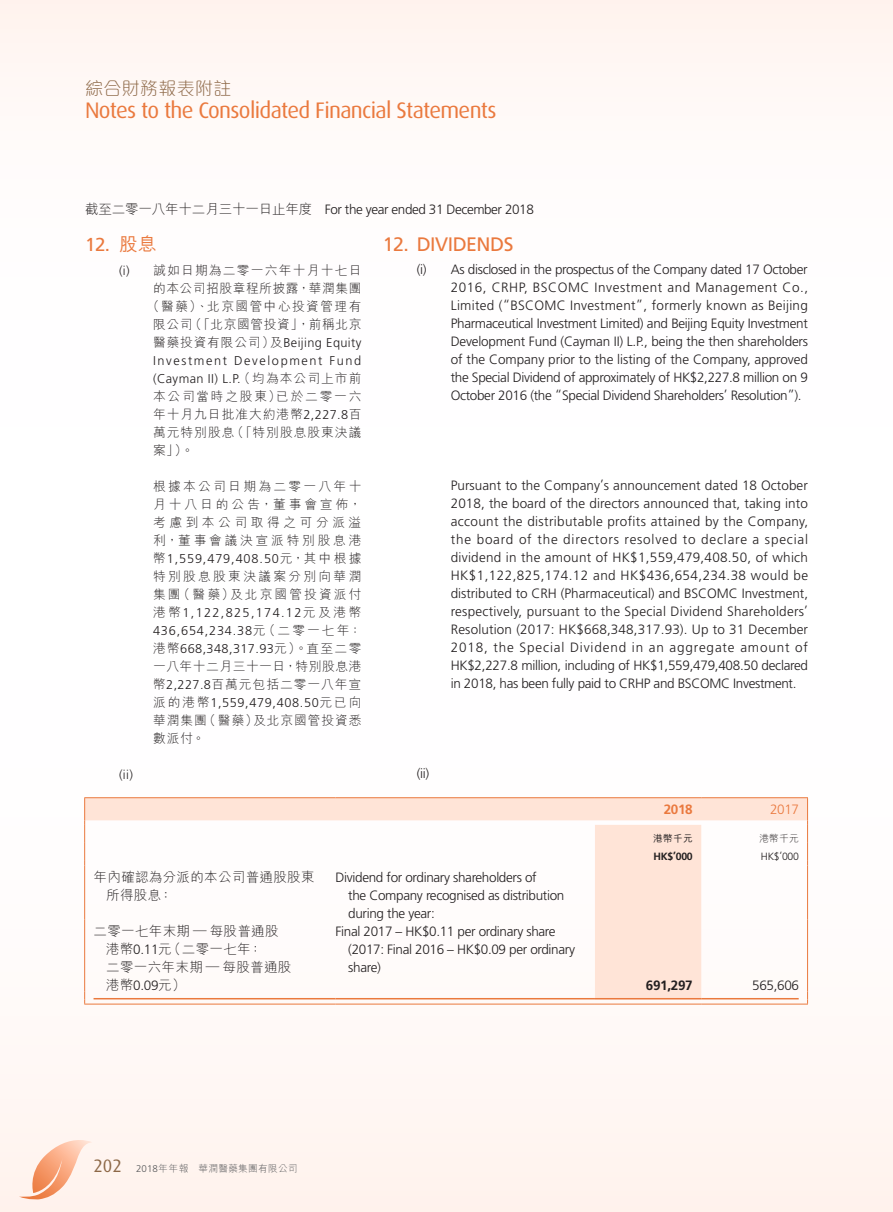
<style>
.page{position:relative;width:893px;height:1212px;background:#fff}
.page>*{position:absolute;margin:0;border:0;box-sizing:border-box;transform-origin:0 0}
.t1{font:22.5px "Dax";letter-spacing:-.03em;color:#ea793e}
.Heading_1{font:19.5px "Frutiger LT Std";letter-spacing:-.025em;color:#ea793e}
.C_Heading_1{font:18.75px "Frutiger LT Std";color:#ea793e}
.t2{font:300 18px "M Elle HK";letter-spacing:.02em;color:#8d6847}
.Body_Text{font:300 13.5px/18px "Frutiger LT Std";letter-spacing:-.025em;color:#231f20;text-align:justify}
.Body_Text-2{font:300 13.5px/18px "M Hei HK";letter-spacing:.025em;color:#231f20}
.Body_Text-3{font:700 13.5px "Frutiger LT Std";letter-spacing:-.025em;color:#231f20}
.Body_Text-4{font:700 13.5px "Frutiger LT Std";color:#ea793e}
.Body_Text-5{font:300 13.5px "Frutiger LT Std";color:#ea793e}
.C_Body_Text{font:300 12.75px/18px "M Hei HK";letter-spacing:.075em;color:#231f20;text-align:justify}
.C_Body_Text-2{font:300 12.75px "Frutiger LT Std";letter-spacing:.03em;color:#231f20}
.C_Body_Text-3{font:300 12.75px "Frutiger LT Std";letter-spacing:.125em;color:#231f20}
.C_Body_Text-4{font:300 12.75px "M Hei HK";letter-spacing:.095em;color:#231f20}
.C_Body_Text-5{font:300 12.75px "M Hei HK";letter-spacing:.045em;color:#231f20}
.C_Body_Text-6{font:300 12.75px "M Hei HK";letter-spacing:.04em;color:#231f20}
.C_Body_Text-7{font:300 12.75px "M Hei HK";letter-spacing:.11em;color:#231f20}
.C_Body_Text-8{font:300 12.75px "M Hei HK";letter-spacing:.135em;color:#231f20}
.Body_Text-6{font:700 10.5px "Frutiger LT Std";color:#231f20}
.Body_Text-7{font:300 10.5px "Frutiger LT Std";color:#231f20}
.t3{font:300 9.75px "M Hei HK";letter-spacing:.02em;color:#57585a}
.Body_Text-8{font:500 9.75px "M Hei HK";color:#231f20}
.Body_Text-9{font:300 9.75px "M Hei HK";color:#231f20}
.s1{font-family:"M Hei HK"}
.s2{font-family:"M Hei HK";font-weight:500}
.s3{font-family:"Frutiger LT Std"}
.s4{font-family:"Dax";font-weight:400;font-size:18px;color:#8d6847}
</style>
<div class="page">
<div style="left:0;top:0;width:893px;height:1212px;background:linear-gradient(to right,#fffcfb,#fffbfa)"></div>
<svg style="left:19px;top:1140px;width:73px;height:60px"></svg>
<svg style="left:85px;top:798px;width:722px;height:201px"></svg>
<svg style="left:84px;top:991px;width:1px;height:13px"></svg>
<hr style="left:84px;top:797px;width:252px;height:1px;background:#ea793e">
<hr style="left:336px;top:797px;width:259px;height:1px;background:#ea793e">
<hr style="left:595px;top:797px;width:106px;height:1px;background:#ea793e">
<hr style="left:701px;top:797px;width:107px;height:1px;background:#ea793e">
<svg style="left:807px;top:798px;width:1px;height:67px"></svg>
<hr style="left:807px;top:865px;width:1px;height:54px;background:#ea793e">
<hr style="left:807px;top:919px;width:1px;height:72px;background:#ea793e">
<svg style="left:807px;top:991px;width:1px;height:13px"></svg>
<hr style="left:84px;top:1004px;width:252px;height:1px;background:#ea793e">
<hr style="left:336px;top:1004px;width:259px;height:1px;background:#ea793e">
<hr style="left:595px;top:1004px;width:106px;height:1px;background:#ea793e">
<hr style="left:701px;top:1004px;width:107px;height:1px;background:#ea793e">
<svg style="left:84px;top:798px;width:1px;height:67px"></svg>
<hr style="left:84px;top:865px;width:1px;height:54px;background:#ea793e">
<hr style="left:84px;top:919px;width:1px;height:72px;background:#ea793e">
<hr style="left:94px;top:998px;width:242px;height:1px;background:#ea793e">
<hr style="left:336px;top:998px;width:259px;height:1px;background:#ea793e">
<hr style="left:595px;top:998px;width:106px;height:1px;background:#ea793e">
<hr style="left:701px;top:998px;width:98px;height:1px;background:#ea793e">
<h3 class="t2" style="left:85px;top:79px;width:148px">綜合財務報表附註</h3>
<h1 class="t1" style="left:85px;top:98px;width:413px">Notes to the Consolidated Financial Statements</h1>
<p class="Body_Text" style="left:85px;top:201px;width:450px"><span class="s1">截至二零一八年十二月三十一日止年度</span> For the year ended 31 December 2018</p>
<p class="Heading_1" style="left:383px;top:233px;width:132px">12. DIVIDENDS</p>
<p class="Body_Text" style="left:451px;top:260px;width:359px;text-indent:-34px">(i) As disclosed in the prospectus of the Company dated 17 October 2016, CRHP, BSCOMC Investment and Management Co., Limited (“BSCOMC Investment”, formerly known as Beijing Pharmaceutical Investment Limited) and Beijing Equity Investment Development Fund (Cayman II) L.P., being the then shareholders of the Company prior to the listing of the Company, approved the Special Dividend of approximately of HK$2,227.8 million on 9<br>October 2016 (the “Special Dividend Shareholders’ Resolution”).</p>
<p class="C_Heading_1" style="left:85px;top:233px;width:73px">12. <span class="s2">股息</span></p>
<p class="C_Body_Text-4" style="left:119px;top:264px;width:244px"><span class="s3">(i)</span> 誠如日期為二零一六年十月十七日</p>
<p class="C_Body_Text-6" style="left:153px;top:282px;width:210px">的本公司招股章程所披露，華潤集團</p>
<p class="C_Body_Text-7" style="left:147px;top:300px;width:216px">（醫藥）、北京國管中心投資管理有</p>
<p class="C_Body_Text-5" style="left:153px;top:318px;width:210px">限公司（「北京國管投資」，前稱北京</p>
<p class="C_Body_Text-2" style="left:153px;top:335px;width:210px"><span class="s1">醫藥投資有限公司）及</span>Beijing Equity</p>
<p class="C_Body_Text-3" style="left:153px;top:353px;width:210px">Investment Development Fund</p>
<p class="C_Body_Text-2" style="left:153px;top:371px;width:210px">(Cayman II) L.P.<span class="s1">（均為本公司上市前</span></p>
<p class="C_Body_Text-8" style="left:153px;top:390px;width:210px">本公司當時之股東）已於二零一六</p>
<p class="C_Body_Text" style="left:153px;top:405px;width:210px">年十月九日批准大約港幣<span class="s3">2,227.8</span>百</p>
<p class="C_Body_Text" style="left:153px;top:423px;width:210px">萬元特別股息（「特別股息股東決議</p>
<p class="C_Body_Text" style="left:153px;top:441px;width:42px">案」）。</p>
<p class="C_Body_Text" style="left:153px;top:477px;width:210px">根據本公司日期為二零一八年十月十八日的公告，董事會宣佈，考慮到本公司取得之可分派溢利，董事會議決宣派特別股息港幣<span class="s3">1,559,479,408.50</span>元，其中根據特別股息股東決議案分別向華潤集團（醫藥）及北京國管投資派付港幣<span class="s3">1,122,825,174.12</span>元及港幣<span class="s3">436,654,234.38</span>元（二零一七年：港幣<span class="s3">668,348,317.93</span>元）。直至二零一八年十二月三十一日，特別股息港幣<span class="s3">2,227.8</span>百萬元包括二零一八年宣派的港幣<span class="s3">1,559,479,408.50</span>元已向華潤集團（醫藥）及北京國管投資悉數派付。</p>
<p class="C_Body_Text-3" style="left:119px;top:767px;width:15px">(ii)</p>
<p class="Body_Text" style="left:451px;top:476px;width:359px">Pursuant to the Company’s announcement dated 18 October 2018, the board of the directors announced that, taking into account the distributable profits attained by the Company, the board of the directors resolved to declare a special dividend in the amount of HK$1,559,479,408.50, of which HK$1,122,825,174.12 and HK$436,654,234.38 would be distributed to CRH (Pharmaceutical) and BSCOMC Investment, respectively, pursuant to the Special Dividend Shareholders’ Resolution (2017: HK$668,348,317.93). Up to 31 December 2018, the Special Dividend in an aggregate amount of HK$2,227.8 million, including of HK$1,559,479,408.50 declared in 2018, has been fully paid to CRHP and BSCOMC Investment.</p>
<p class="Body_Text" style="left:417px;top:764px;width:14px">(ii)</p>
<p class="Body_Text-2" style="left:106px;top:867px;width:210px;text-indent:-13px">年內確認為分派的本公司普通股股東所得股息：</p>
<p class="Body_Text" style="left:348px;top:868px;width:218px;text-align:left;text-indent:-13px">Dividend for ordinary shareholders of<br>the Company recognised as distribution during the year:</p>
<p class="Body_Text-2" style="left:106px;top:921px;width:187px;text-indent:-13px">二零一七年末期 — 每股普通股港幣<span class="s3">0.11</span>元（二零一七年：<br>二零一六年末期 — 每股普通股港幣<span class="s3">0.09</span>元）</p>
<p class="Body_Text" style="left:348px;top:922px;width:228px;text-align:left;text-indent:-13px">Final 2017 – HK$0.11 per ordinary share (2017: Final 2016 – HK$0.09 per ordinary share)</p>
<p class="t3" style="left:94px;top:1164px;width:206px"><span class="s4">202</span> <span class="s3">2018</span>年年報 華潤醫藥集團有限公司</p>
<p class="Body_Text-4" style="left:664px;top:802px;width:31px">2018</p>
<p class="Body_Text-5" style="left:770px;top:802px;width:31px">2017</p>
<p class="Body_Text-8" style="left:653px;top:831px;width:41px">港幣千元</p>
<p class="Body_Text-9" style="left:759px;top:833px;width:41px">港幣千元</p>
<p class="Body_Text-6" style="left:653px;top:850px;width:41px">HK$’000</p>
<p class="Body_Text-7" style="left:761px;top:850px;width:40px">HK$’000</p>
<p class="Body_Text-3" style="left:646px;top:977px;width:48px">691,297</p>
<p class="Body_Text" style="left:752px;top:976px;width:48px">565,606</p>
</div>
